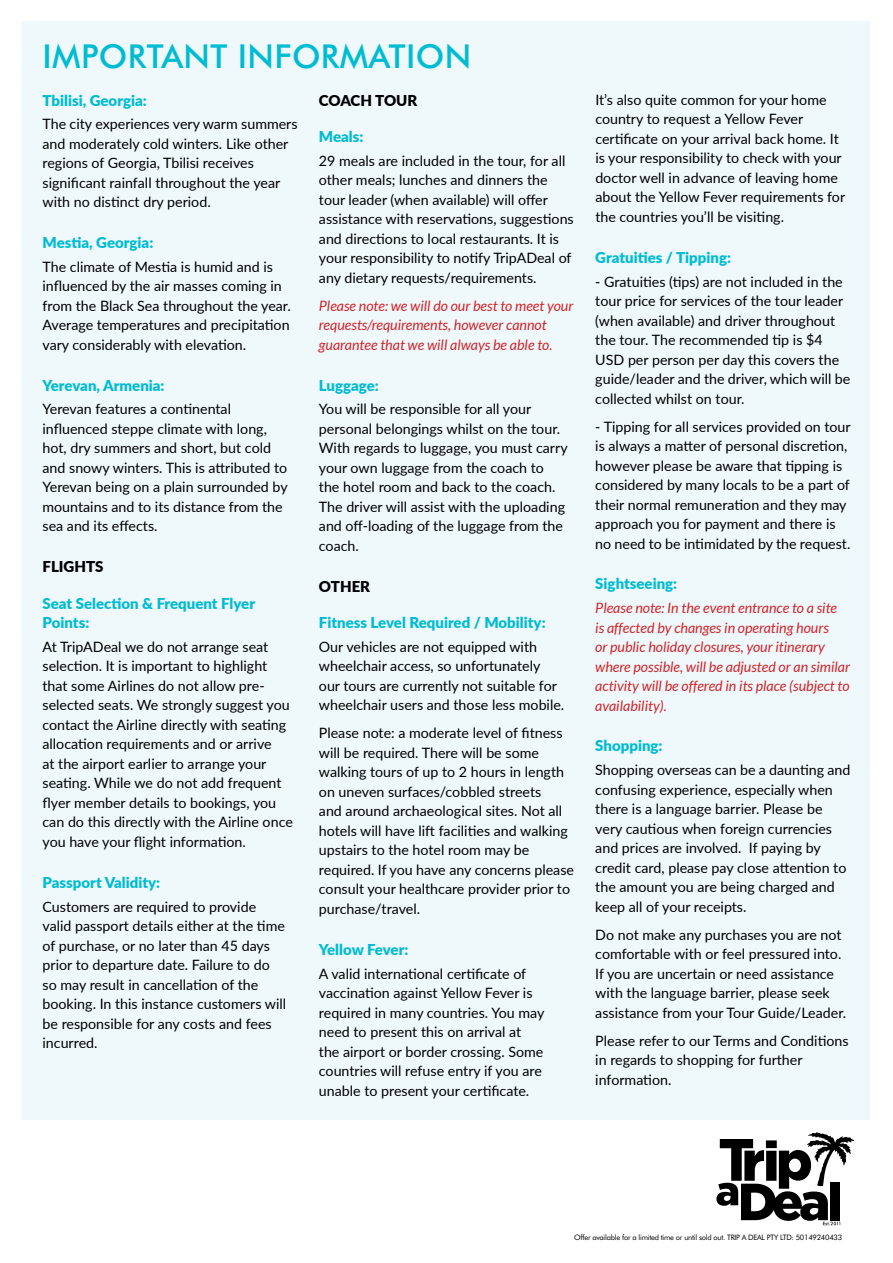
<style>
.page{position:relative;width:893px;height:1263px;background:#fff}
.page>*{position:absolute;margin:0;border:0;box-sizing:border-box;transform-origin:0 0}
.t1{font:500 33px "Futura BT";letter-spacing:.01em;color:#00bcd3}
.t2{font:900 15px/19.5px "Lato";color:#00bcd3}
.t3{font:900 15px "Lato";color:#000}
.t4{font:14.25px/19.5px "Lato";color:#000}
.t5{font:italic 14.25px/19.5px "Lato";color:#d2232a}
.t6{font:7.5px "Futura BT";letter-spacing:-.03em;color:#000}
</style>
<div class="page">
<div style="left:21px;top:21px;width:849px;height:1098px;background:#eff8fa"></div>
<svg style="left:716px;top:1132px;width:138px;height:93px"></svg>
<h1 class="t1" style="left:43px;top:36px;width:430px">IMPORTANT INFORMATION</h1>
<p class="t2" style="left:43px;top:90px;width:106px">Tbilisi, Georgia:</p>
<p class="t4" style="left:43px;top:114px;width:257px">The city experiences very warm summers and moderately cold winters. Like other regions of Georgia, Tbilisi receives significant rainfall throughout the year with no distinct dry period.</p>
<p class="t2" style="left:43px;top:232px;width:112px">Mestia, Georgia:</p>
<p class="t4" style="left:43px;top:256px;width:250px">The climate of Mestia is humid and is influenced by the air masses coming in from the Black Sea throughout the year.<br>Average temperatures and precipitation vary considerably with elevation.</p>
<p class="t2" style="left:43px;top:375px;width:124px">Yerevan, Armenia:</p>
<p class="t4" style="left:43px;top:399px;width:247px">Yerevan features a continental influenced steppe climate with long, hot, dry summers and short, but cold and snowy winters. This is attributed to Yerevan being on a plain surrounded by mountains and to its distance from the sea and its effects.</p>
<p class="t3" style="left:43px;top:555px;width:62px">FLIGHTS</p>
<p class="t2" style="left:43px;top:593px;width:214px">Seat Selection &amp; Frequent Flyer<br>Points:</p>
<p class="t4" style="left:43px;top:636px;width:252px">At TripADeal we do not arrange seat selection. It is important to highlight that some Airlines do not allow pre&shy;selected seats. We strongly suggest you contact the Airline directly with seating allocation requirements and or arrive<br>at the airport earlier to arrange your seating. While we do not add frequent flyer member details to bookings, you can do this directly with the Airline once you have your flight information.</p>
<p class="t2" style="left:43px;top:872px;width:119px">Passport Validity:</p>
<p class="t4" style="left:43px;top:896px;width:245px">Customers are required to provide valid passport details either at the time of purchase, or no later than 45 days prior to departure date. Failure to do so may result in cancellation of the booking. In this instance customers will be responsible for any costs and fees incurred.</p>
<p class="t3" style="left:319px;top:89px;width:100px">COACH TOUR</p>
<p class="t2" style="left:319px;top:126px;width:46px">Meals:</p>
<p class="t4" style="left:319px;top:150px;width:256px">29 meals are included in the tour, for all other meals; lunches and dinners the tour leader (when available) will offer assistance with reservations, suggestions and directions to local restaurants. It is your responsibility to notify TripADeal of any dietary requests/requirements.</p>
<p class="t5" style="left:319px;top:296px;width:256px">Please note: we will do our best to meet your requests/requirements, however cannot guarantee that we will always be able to.</p>
<p class="t2" style="left:319px;top:375px;width:61px">Luggage:</p>
<p class="t4" style="left:319px;top:399px;width:250px">You will be responsible for all your personal belongings whilst on the tour.<br>With regards to luggage, you must carry your own luggage from the coach to the hotel room and back to the coach.<br>The driver will assist with the uploading and off-loading of the luggage from the coach.</p>
<p class="t3" style="left:319px;top:575px;width:53px">OTHER</p>
<p class="t2" style="left:319px;top:612px;width:228px">Fitness Level Required / Mobility:</p>
<p class="t4" style="left:319px;top:636px;width:247px">Our vehicles are not equipped with wheelchair access, so unfortunately our tours are currently not suitable for wheelchair users and those less mobile.</p>
<p class="t4" style="left:319px;top:723px;width:257px">Please note: a moderate level of fitness will be required. There will be some walking tours of up to 2 hours in length on uneven surfaces/cobbled streets<br>and around archaeological sites. Not all hotels will have lift facilities and walking upstairs to the hotel room may be required. If you have any concerns please consult your healthcare provider prior to purchase/travel.</p>
<p class="t2" style="left:319px;top:939px;width:91px">Yellow Fever:</p>
<p class="t4" style="left:319px;top:963px;width:227px">A valid international certificate of vaccination against Yellow Fever is required in many countries. You may need to present this on arrival at the airport or border crossing. Some countries will refuse entry if you are unable to present your certificate.</p>
<p class="t4" style="left:595px;top:89px;width:251px">It’s also quite common for your home country to request a Yellow Fever certificate on your arrival back home. It is your responsibility to check with your doctor well in advance of leaving home about the Yellow Fever requirements for the countries you’ll be visiting.</p>
<p class="t2" style="left:595px;top:247px;width:137px">Gratuities / Tipping:</p>
<p class="t4" style="left:595px;top:271px;width:257px">- Gratuities (tips) are not included in the tour price for services of the tour leader (when available) and driver throughout the tour. The recommended tip is $4<br>USD per person per day this covers the guide/leader and the driver, which will be collected whilst on tour.</p>
<p class="t4" style="left:595px;top:416px;width:257px">- Tipping for all services provided on tour is always a matter of personal discretion, however please be aware that tipping is considered by many locals to be a part of their normal remuneration and they may approach you for payment and there is no need to be intimidated by the request.</p>
<p class="t2" style="left:595px;top:573px;width:83px">Sightseeing:</p>
<p class="t5" style="left:595px;top:599px;width:256px">Please note: In the event entrance to a site<br>is affected by changes in operating hours<br>or public holiday closures, your itinerary where possible, will be adjusted or an similar activity will be offered in its place (subject to availability).</p>
<p class="t2" style="left:595px;top:735px;width:69px">Shopping:</p>
<p class="t4" style="left:595px;top:760px;width:257px">Shopping overseas can be a daunting and confusing experience, especially when there is a language barrier. Please be very cautious when foreign currencies and prices are involved. If paying by credit card, please pay close attention to the amount you are being charged and keep all of your receipts.</p>
<p class="t4" style="left:595px;top:924px;width:252px">Do not make any purchases you are not comfortable with or feel pressured into.<br>If you are uncertain or need assistance with the language barrier, please seek assistance from your Tour Guide/Leader.</p>
<p class="t4" style="left:595px;top:1030px;width:255px">Please refer to our Terms and Conditions in regards to shopping for further information.</p>
<p class="t6" style="left:574px;top:1232px;width:269px">Offer available for a limited time or until sold out. TRIP A DEAL PTY LTD: 50149240433</p>
</div>
